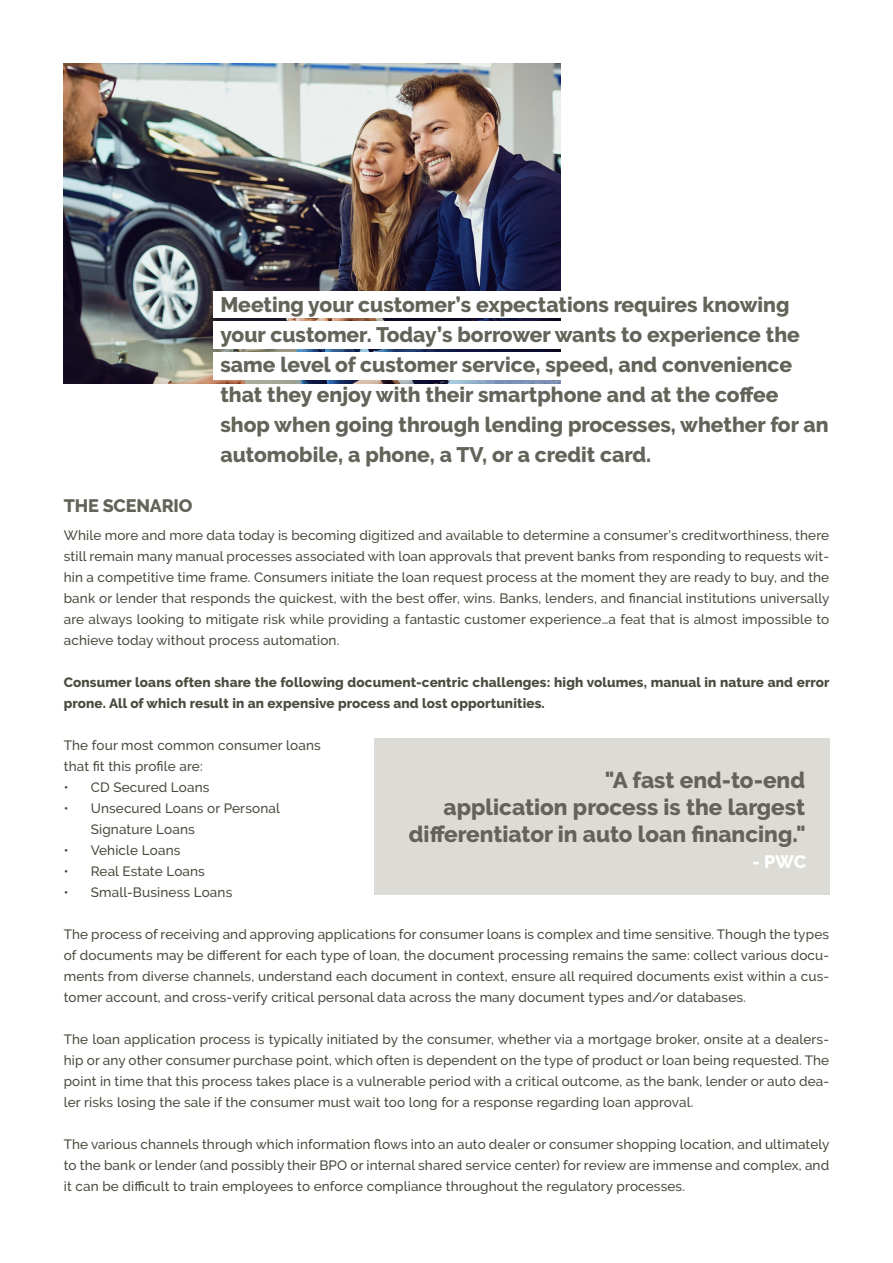
<style>
.page{position:relative;width:893px;height:1263px;background:#fff}
.page>*{position:absolute;margin:0;border:0;box-sizing:border-box;transform-origin:0 0}
.t1{font:800 22.5px/27px "Raleway";color:#636359;text-align:right}
.t2{font:800 21px/30px "Raleway";color:#636359}
.t3{font:800 18px "Raleway";letter-spacing:-.01em;color:#636359}
.t4{font:800 18px "Raleway";color:#fff}
.t5{font:500 13.5px/21px "Raleway";letter-spacing:.01em;color:#4c4b40;text-align:justify}
.t6{font:800 13.5px/21px "Raleway";letter-spacing:.01em;color:#4c4b40}
</style>
<div class="page">
<img style="left:63px;top:63px;width:498px;height:320px">
<div style="left:213px;top:292px;width:645px;height:26px;background:#fff"></div>
<div style="left:213px;top:322px;width:645px;height:27px;background:#fff"></div>
<div style="left:213px;top:353px;width:645px;height:27px;background:#fff"></div>
<div style="left:374px;top:739px;width:455px;height:156px;background:#dddbd6"></div>
<p class="t3" style="left:64px;top:496px;width:130px">THE SCENARIO</p>
<p class="t2" style="left:220px;top:290px;width:610px">Meeting your customer’s expectations requires knowing your customer. Today’s borrower wants to experience the same level of customer service, speed, and convenience that they enjoy with their smartphone and at the coffee shop when going through lending processes, whether for an automobile, a phone, a TV, or a credit card.</p>
<p class="t5" style="left:64px;top:524px;width:767px">While more and more data today is becoming digitized and available to determine a consumer’s creditworthiness, there still remain many manual processes associated with loan approvals that prevent banks from responding to requests wit&shy;hin a competitive time frame. Consumers initiate the loan request process at the moment they are ready to buy, and the bank or lender that responds the quickest, with the best offer, wins. Banks, lenders, and financial institutions universally are always looking to mitigate risk while providing a fantastic customer experience…a feat that is almost impossible to achieve today without process automation.</p>
<p class="t6" style="left:64px;top:671px;width:767px">Consumer loans often share the following document-centric challenges: high volumes, manual in nature and error prone. All of which result in an expensive process and lost opportunities.</p>
<p class="t5" style="left:64px;top:734px;width:258px">The four most common consumer loans that fit this profile are:</p>
<p class="t5" style="left:64px;top:776px;width:147px">• CD Secured Loans</p>
<p class="t5" style="left:91px;top:797px;width:191px;text-indent:-27px">• Unsecured Loans or Personal<br>Signature Loans</p>
<p class="t5" style="left:64px;top:839px;width:118px">• Vehicle Loans</p>
<p class="t5" style="left:64px;top:860px;width:143px">• Real Estate Loans</p>
<p class="t5" style="left:64px;top:881px;width:170px">• Small-Business Loans</p>
<p class="t5" style="left:64px;top:923px;width:767px">The process of receiving and approving applications for consumer loans is complex and time sensitive. Though the types of documents may be different for each type of loan, the document processing remains the same: collect various docu&shy;ments from diverse channels, understand each document in context, ensure all required documents exist within a cus&shy;tomer account, and cross-verify critical personal data across the many document types and/or databases.</p>
<p class="t5" style="left:64px;top:1028px;width:767px">The loan application process is typically initiated by the consumer, whether via a mortgage broker, onsite at a dealers&shy;hip or any other consumer purchase point, which often is dependent on the type of product or loan being requested. The point in time that this process takes place is a vulnerable period with a critical outcome, as the bank, lender or auto dea&shy;ler risks losing the sale if the consumer must wait too long for a response regarding loan approval.</p>
<p class="t5" style="left:64px;top:1133px;width:767px">The various channels through which information flows into an auto dealer or consumer shopping location, and ultimately to the bank or lender (and possibly their BPO or internal shared service center) for review are immense and complex, and it can be difficult to train employees to enforce compliance throughout the regulatory processes.</p>
<p class="t1" style="left:605px;top:767px;width:202px">"A fast end-to-end</p>
<p class="t1" style="left:409px;top:794px;width:398px">application process is the largest differentiator in auto loan financing."</p>
<p class="t4" style="left:752px;top:851px;width:55px">- PWC</p>
</div>
